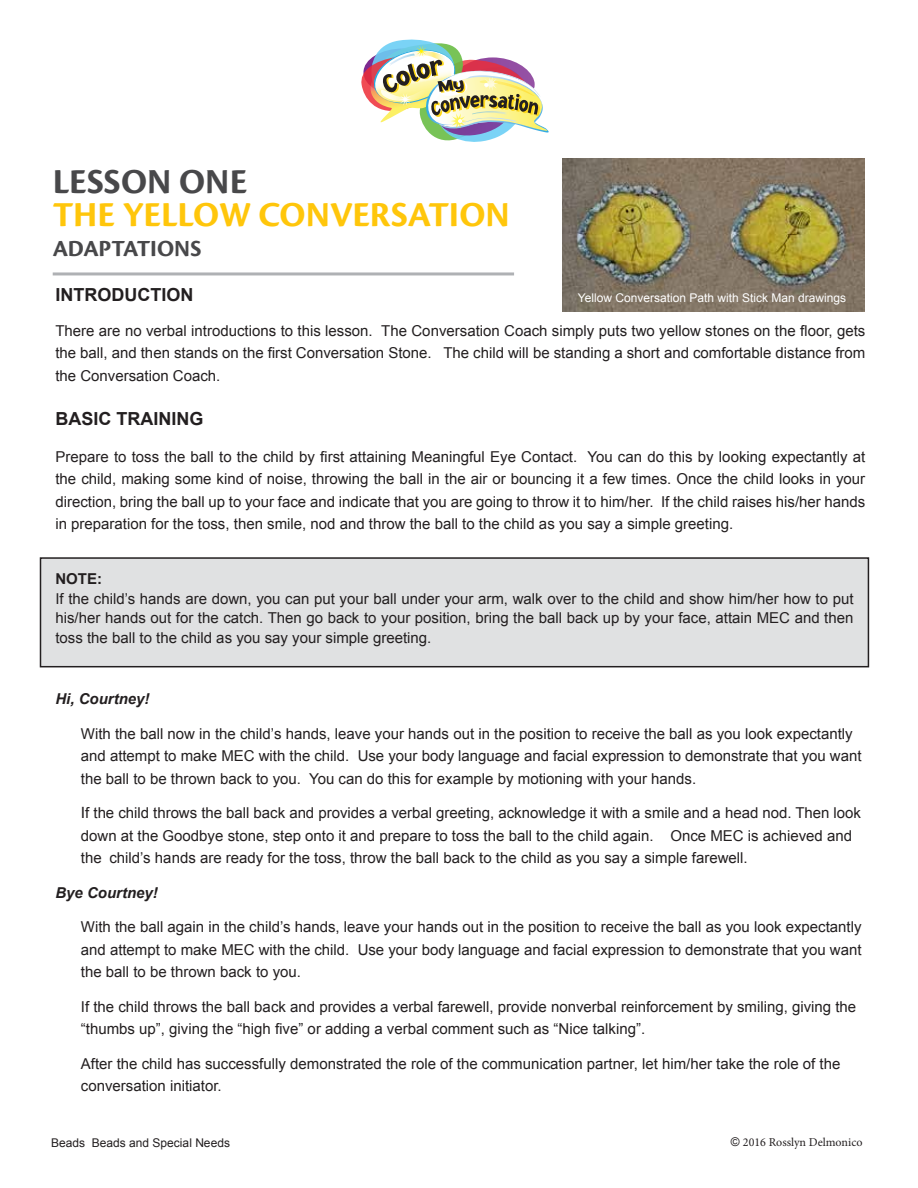
<style>
.page{position:relative;width:918px;height:1188px;background:#fff}
.page>*{position:absolute;margin:0;border:0;box-sizing:border-box;transform-origin:0 0}
.t1{font:700 36.45px "Cronos Pro";letter-spacing:-.005em;color:#ffc60b}
.t2{font:700 36.45px "Cronos Pro";letter-spacing:.005em;color:#48484a}
.t3{font:700 24px "Cronos Pro";letter-spacing:-.005em;color:#48484a}
.t4{font:700 18px "Arial";color:#231f20}
.t5{font:15px/22.5px "Arial";color:#231f20;text-align:justify}
.t6{font:italic 700 15px "Arial";color:#231f20}
.t7{font:700 15px "Arial";color:#231f20}
.t8{font:12px "Arial";color:#fff}
.t9{font:12px "Arial";color:#231f20}
.t10{font:12px "Minion Pro";color:#231f20}
.s1{font-family:"Avenir LT Std";font-weight:500;font-size:15.75px}
.s2{font-family:"Arial"}
</style>
<div class="page">
<img style="left:361px;top:40px;width:188px;height:102px">
<div style="left:53px;top:272px;width:461px;height:3px;border:2px solid #afb1b4"></div>
<div style="left:40px;top:558px;width:828px;height:109px;background:#e0e1e2"></div>
<div style="left:40px;top:557px;width:829px;height:110px;border:2px solid #231f20"></div>
<img style="left:563px;top:158px;width:301px;height:153px">
<h1 class="t2" style="left:53px;top:161px;width:196px">LESSON ONE</h1>
<h1 class="t1" style="left:53px;top:194px;width:459px">THE YELLOW CONVERSATION</h1>
<h2 class="t3" style="left:53px;top:235px;width:150px">ADAPTATIONS</h2>
<p class="t4" style="left:55px;top:283px;width:139px">INTRODUCTION</p>
<p class="t5" style="left:55px;top:320px;width:811px">There are no verbal introductions to this lesson. The Conversation Coach simply puts two yellow stones on the floor, gets the ball, and then stands on the first Conversation Stone. The child will be standing a short and comfortable distance from the Conversation Coach.</p>
<p class="t4" style="left:55px;top:407px;width:149px">BASIC TRAINING</p>
<p class="t5" style="left:55px;top:446px;width:811px">Prepare to toss the ball to the child by first attaining Meaningful Eye Contact. You can do this by looking expectantly at the child, making some kind of noise, throwing the ball in the air or bouncing it a few times. Once the child looks in your direction, bring the ball up to your face and indicate that you are going to throw it to him/her. If the child raises his/her hands in preparation for the toss, then smile, nod and throw the ball to the child as you say a simple greeting.</p>
<p class="t8" style="left:578px;top:290px;width:270px">Yellow Conversation Path with Stick Man drawings</p>
<p class="t7" style="left:55px;top:569px;width:48px">NOTE:</p>
<p class="t5" style="left:55px;top:589px;width:800px;line-height:19.5px">If the child’s hands are down, you can put your ball under your arm, walk over to the child and show him/her how to put his/her hands out for the catch. Then go back to your position, bring the ball back up by your face, attain MEC and then toss the ball to the child as you say your simple greeting.</p>
<p class="t6" style="left:55px;top:689px;width:96px">Hi, Courtney!</p>
<p class="t5" style="left:81px;top:722px;width:782px;text-align:left">With the ball now in the child’s hands, leave your hands out in the position to receive the ball as you look expectantly and attempt to make MEC with the child. Use your body language and facial expression to demonstrate that you want the ball to be thrown back to you. You can do this for example by motioning with your hands.</p>
<p class="t5" style="left:81px;top:802px;width:782px;text-align:left"><span class="s1">I</span>f the child throws the ball back and provides a verbal greeting, acknowledge it with a smile and a head nod. Then look down at the Goodbye stone, step onto it and prepare to toss the ball to the child again. Once MEC is achieved and the child’s hands are ready for the toss, throw the ball back to the child as you say a simple farewell.</p>
<p class="t6" style="left:55px;top:883px;width:104px">Bye Courtney!</p>
<p class="t5" style="left:81px;top:916px;width:782px">With the ball again in the child’s hands, leave your hands out in the position to receive the ball as you look expectantly and attempt to make MEC with the child. Use your body language and facial expression to demonstrate that you want the ball to be thrown back to you.</p>
<p class="t5" style="left:81px;top:995px;width:777px">If the child throws the ball back and provides a verbal farewell, provide nonverbal reinforcement by smiling, giving the “thumbs up”, giving the “high five” or adding a verbal comment such as “Nice talking”.</p>
<p class="t5" style="left:81px;top:1052px;width:761px">After the child has successfully demonstrated the role of the communication partner, let him/her take the role of the conversation initiator.</p>
<p class="t9" style="left:51px;top:1135px;width:180px">Beads Beads and Special Needs</p>
<p class="t10" style="left:731px;top:1134px;width:133px"><span class="s2">©</span> 2016 Rosslyn Delmonico</p>
</div>
